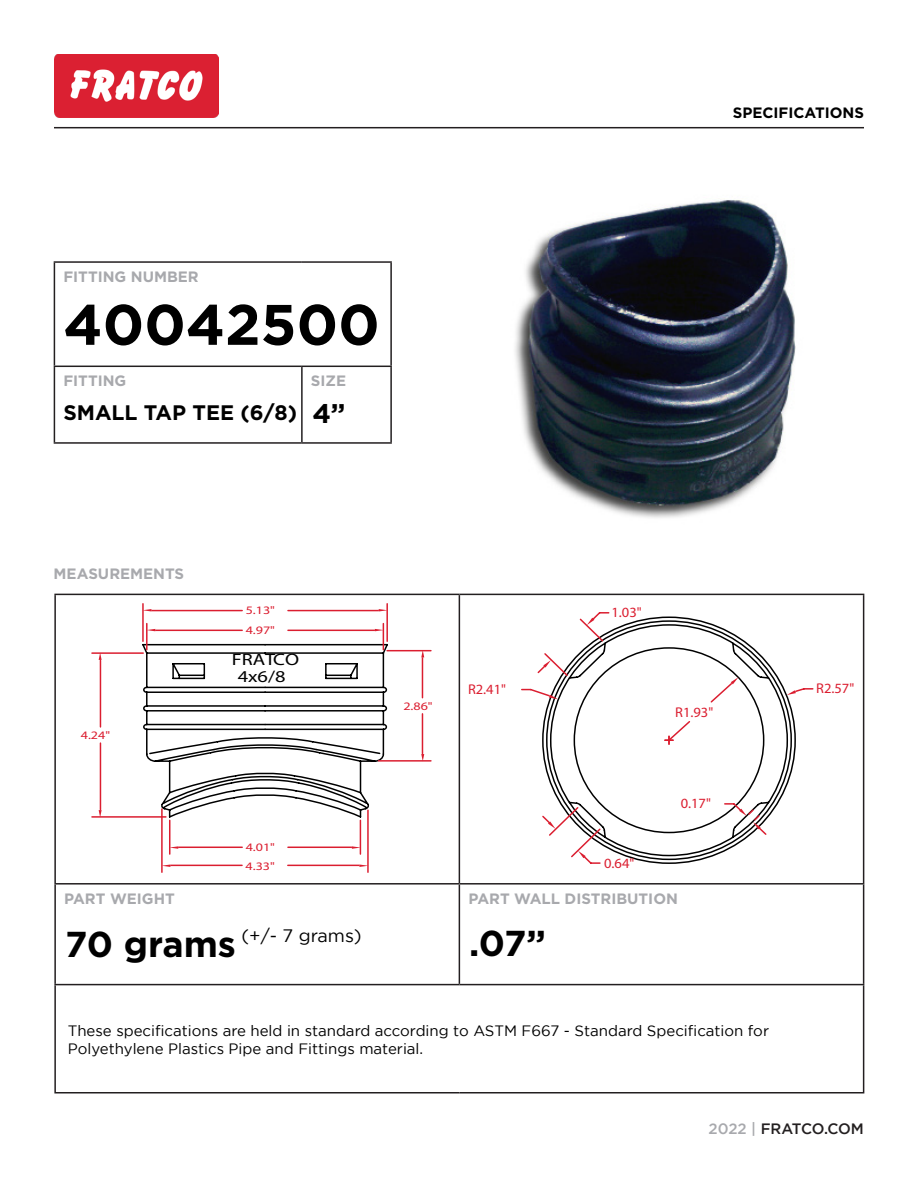
<style>
.page{position:relative;width:918px;height:1188px;background:#fff}
.page>*{position:absolute;margin:0;border:0;box-sizing:border-box;transform-origin:0 0}
.t1{font:700 57px "Gotham";color:#000}
.t2{font:700 36px "Gotham";color:#000}
.t3{font:700 27px "Gotham";color:#000}
.t4{font:700 21px "Gotham";color:#000}
.t5{font:18px "Gotham";color:#000}
.t6{font:16.65px/17.1px "Myriad Pro";color:#000;text-align:center;scale:1.23 1}
.t7{font:15px/18px "Gotham";color:#000}
.t8{font:700 15px "Gotham";color:#a8a9ad}
.t9{font:500 15px "Gotham";letter-spacing:-.005em;color:#231f20}
.t10{font:700 15px "Gotham";color:#000}
.t11{font:14.1px "Myriad Pro";color:#db1e30}
.t12{font:11.4px/18.1px "Myriad Pro";color:#db1e30;scale:1.23 1}
.s1{font-weight:700;font-size:36px}
.s2{color:#a8a9ad}
</style>
<div class="page">
<hr style="left:54px;top:594px;width:405px;height:1px;background:#231f20">
<hr style="left:54px;top:595px;width:2px;height:288px;background:#231f20">
<hr style="left:459px;top:594px;width:405px;height:1px;background:#231f20">
<hr style="left:459px;top:595px;width:1px;height:288px;background:#231f20">
<hr style="left:863px;top:595px;width:1px;height:288px;background:#231f20">
<hr style="left:54px;top:883px;width:405px;height:2px;background:#231f20">
<hr style="left:54px;top:885px;width:2px;height:99px;background:#231f20">
<hr style="left:459px;top:883px;width:405px;height:2px;background:#231f20">
<hr style="left:459px;top:885px;width:1px;height:99px;background:#231f20">
<hr style="left:863px;top:885px;width:1px;height:99px;background:#231f20">
<hr style="left:54px;top:984px;width:405px;height:1px;background:#231f20">
<hr style="left:54px;top:985px;width:2px;height:107px;background:#231f20">
<hr style="left:459px;top:984px;width:405px;height:1px;background:#231f20">
<hr style="left:863px;top:985px;width:1px;height:107px;background:#231f20">
<hr style="left:54px;top:1092px;width:405px;height:2px;background:#231f20">
<hr style="left:459px;top:1092px;width:405px;height:2px;background:#231f20">
<hr style="left:54px;top:261px;width:248px;height:2px;background:#231f20">
<hr style="left:54px;top:263px;width:1px;height:103px;background:#231f20">
<hr style="left:302px;top:261px;width:90px;height:2px;background:#231f20">
<hr style="left:390px;top:263px;width:2px;height:103px;background:#231f20">
<hr style="left:54px;top:366px;width:248px;height:1px;background:#231f20">
<hr style="left:54px;top:367px;width:1px;height:75px;background:#231f20">
<hr style="left:302px;top:366px;width:90px;height:1px;background:#231f20">
<hr style="left:301px;top:367px;width:2px;height:75px;background:#231f20">
<hr style="left:390px;top:367px;width:2px;height:75px;background:#231f20">
<hr style="left:54px;top:442px;width:248px;height:2px;background:#231f20">
<hr style="left:302px;top:442px;width:90px;height:2px;background:#231f20">
<img style="left:515px;top:200px;width:281px;height:318px">
<svg style="left:142px;top:643px;width:247px;height:175px"></svg>
<hr style="left:146px;top:624px;width:2px;height:26px;background:#db1e30">
<hr style="left:156px;top:630px;width:86px;height:1px;background:#db1e30">
<hr style="left:288px;top:630px;width:86px;height:1px;background:#db1e30">
<svg style="left:147px;top:629px;width:8px;height:2px"></svg>
<svg style="left:375px;top:624px;width:9px;height:26px"></svg>
<hr style="left:142px;top:604px;width:2px;height:37px;background:#db1e30">
<hr style="left:386px;top:604px;width:2px;height:37px;background:#db1e30">
<hr style="left:152px;top:610px;width:90px;height:1px;background:#db1e30">
<hr style="left:288px;top:610px;width:90px;height:1px;background:#db1e30">
<svg style="left:143px;top:609px;width:9px;height:2px"></svg>
<svg style="left:379px;top:609px;width:9px;height:2px"></svg>
<hr style="left:387px;top:650px;width:44px;height:1px;background:#db1e30">
<hr style="left:378px;top:760px;width:53px;height:2px;background:#db1e30">
<hr style="left:422px;top:658px;width:1px;height:40px;background:#db1e30">
<hr style="left:422px;top:714px;width:1px;height:40px;background:#db1e30">
<svg style="left:421px;top:651px;width:3px;height:6px"></svg>
<svg style="left:421px;top:754px;width:3px;height:7px"></svg>
<hr style="left:92px;top:652px;width:51px;height:2px;background:#db1e30">
<hr style="left:92px;top:816px;width:74px;height:2px;background:#db1e30">
<hr style="left:100px;top:660px;width:1px;height:67px;background:#db1e30">
<hr style="left:100px;top:743px;width:1px;height:67px;background:#db1e30">
<svg style="left:99px;top:653px;width:3px;height:7px"></svg>
<svg style="left:99px;top:810px;width:3px;height:7px"></svg>
<hr style="left:169px;top:820px;width:1px;height:34px;background:#db1e30">
<hr style="left:360px;top:820px;width:1px;height:34px;background:#db1e30">
<hr style="left:179px;top:847px;width:63px;height:1px;background:#db1e30">
<hr style="left:288px;top:847px;width:63px;height:1px;background:#db1e30">
<svg style="left:170px;top:846px;width:8px;height:3px"></svg>
<svg style="left:352px;top:846px;width:8px;height:3px"></svg>
<hr style="left:161px;top:809px;width:2px;height:63px;background:#db1e30">
<hr style="left:367px;top:810px;width:2px;height:62px;background:#db1e30">
<hr style="left:171px;top:865px;width:71px;height:1px;background:#db1e30">
<hr style="left:288px;top:865px;width:71px;height:1px;background:#db1e30">
<svg style="left:161px;top:865px;width:9px;height:2px"></svg>
<svg style="left:359px;top:865px;width:9px;height:2px"></svg>
<svg style="left:542px;top:616px;width:254px;height:248px"></svg>
<svg style="left:787px;top:687px;width:27px;height:8px"></svg>
<svg style="left:521px;top:688px;width:37px;height:11px"></svg>
<svg style="left:665px;top:677px;width:74px;height:67px"></svg>
<svg style="left:537px;top:612px;width:73px;height:65px"></svg>
<svg style="left:542px;top:806px;width:60px;height:58px"></svg>
<svg style="left:723px;top:802px;width:45px;height:34px"></svg>
<img style="left:54px;top:54px;width:165px;height:63px">
<hr style="left:54px;top:127px;width:810px;height:1px;background:#231f20">
<p class="t10" style="left:733px;top:102px;width:133px">SPECIFICATIONS</p>
<p class="t8" style="left:63px;top:267px;width:137px">FITTING NUMBER</p>
<p class="t1" style="left:63px;top:287px;width:318px">40042500</p>
<p class="t8" style="left:63px;top:371px;width:64px">FITTING</p>
<p class="t8" style="left:311px;top:371px;width:37px">SIZE</p>
<p class="t4" style="left:63px;top:399px;width:235px">SMALL TAP TEE (6/8)</p>
<p class="t3" style="left:312px;top:395px;width:35px">4”</p>
<p class="t8" style="left:54px;top:564px;width:132px">MEASUREMENTS</p>
<p class="t12" style="left:81px;top:726px;width:25px">4.24"</p>
<p class="t12" style="left:246px;top:601px;width:25px">5.13"</p>
<p class="t12" style="left:246px;top:621px;width:25px">4.97"</p>
<p class="t6" style="left:232px;top:651px;width:56px">FRATCO<br>4x6/8</p>
<p class="t12" style="left:246px;top:838px;width:25px">4.01"<br>4.33"</p>
<p class="t12" style="left:403px;top:697px;width:25px">2.86"</p>
<p class="t11" style="left:468px;top:681px;width:40px">R2.41"</p>
<p class="t11" style="left:611px;top:604px;width:32px">1.03"</p>
<p class="t11" style="left:604px;top:855px;width:32px">0.64"</p>
<p class="t11" style="left:675px;top:703px;width:40px">R1.93"</p>
<p class="t11" style="left:681px;top:795px;width:32px">0.17"</p>
<p class="t8" style="left:64px;top:888px;width:112px">PART WEIGHT</p>
<p class="t8" style="left:468px;top:888px;width:211px">PART WALL DISTRIBUTION</p>
<p class="t5" style="left:65px;top:925px;width:298px"><span class="s1">70 grams</span> (+/- 7 grams)</p>
<p class="t2" style="left:469px;top:919px;width:78px">.07”</p>
<p class="t11" style="left:816px;top:680px;width:40px">R2.57"</p>
<p class="t7" style="left:68px;top:1021px;width:703px">These specifications are held in standard according to ASTM F667 - Standard Specification for<br>Polyethylene Plastics Pipe and Fittings material.</p>
<p class="t9" style="left:709px;top:1120px;width:157px"><span class="s2">2022 |</span> FRATCO.COM</p>
</div>
